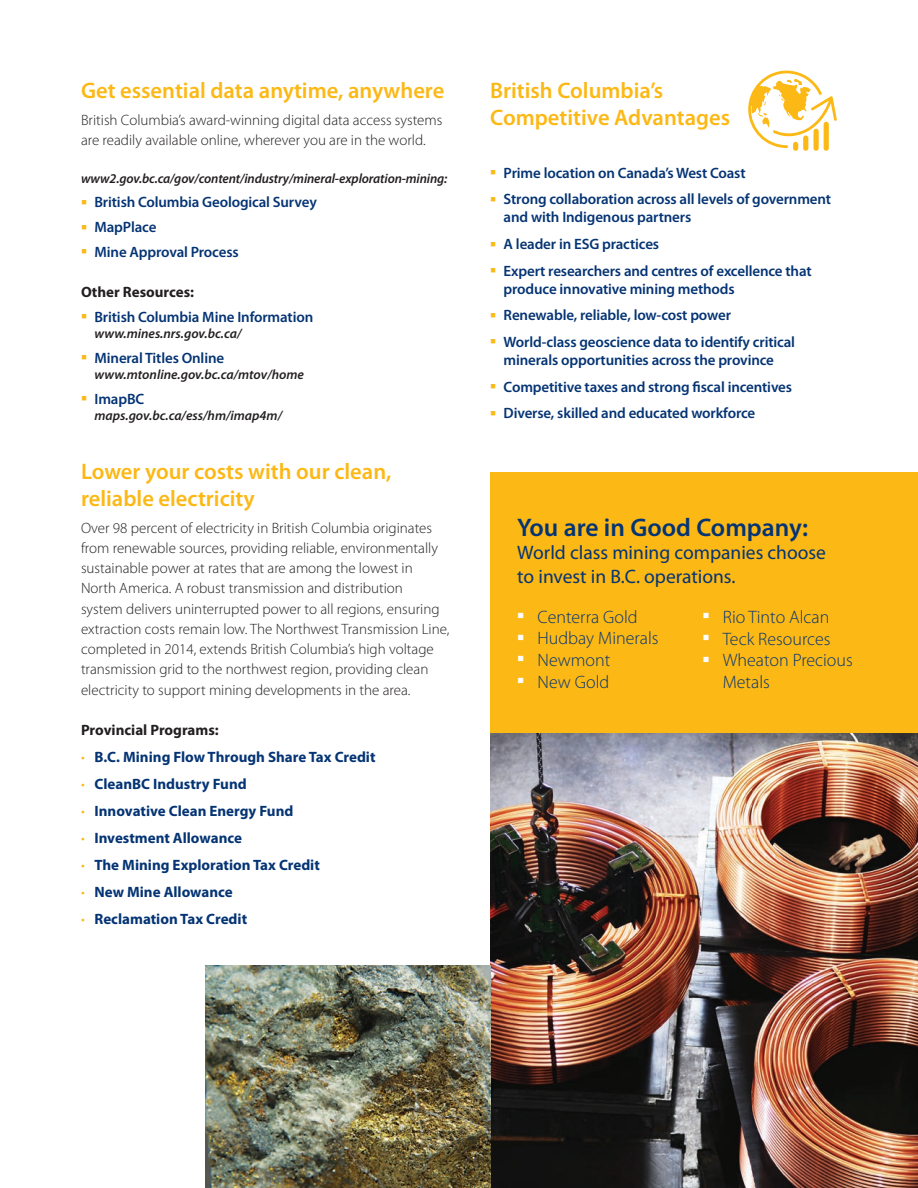
<style>
.page{position:relative;width:918px;height:1188px;background:#fff}
.page>*{position:absolute;margin:0;border:0;box-sizing:border-box;transform-origin:0 0}
.t1{font:600 25.5px "Myriad Pro";color:#053474}
.Titles{font:600 22.5px/27px "Myriad Pro";color:#fcb814}
.t2{font:19.5px/23.4px "Myriad Pro";color:#053474}
.t3{font:300 18px/21.6px "Myriad Pro";color:#053474}
.Body_Copy{font:300 15px/20.2px "Myriad Pro";color:#231f20}
.t4{font:600 15px/18px "Myriad Pro";letter-spacing:-.01em;color:#053474}
.Body_Copy-2{font:700 15px "Myriad Pro";color:#053474}
.Body_Copy-3{font:700 15px "Myriad Pro";color:#231f20}
.Body_Copy-4{font:italic 600 13.5px "Myriad Pro";letter-spacing:-.01em;color:#231f20}
.s1{font-family:"Minion Pro";font-weight:700;color:#fcb814}
.s2{font-weight:300;color:#fcb814}
</style>
<div class="page">
<div style="left:490px;top:472px;width:428px;height:282px;background:#fcb814"></div>
<div style="left:793px;top:142px;width:5px;height:9px;background:#fcb814;border-radius:3px"></div>
<div style="left:803px;top:136px;width:5px;height:15px;background:#fcb814;border-radius:3px"></div>
<div style="left:814px;top:129px;width:5px;height:22px;background:#fcb814;border-radius:3px"></div>
<div style="left:824px;top:122px;width:5px;height:29px;background:#fcb814;border-radius:3px"></div>
<svg style="left:748px;top:71px;width:89px;height:77px"></svg>
<img style="left:490px;top:733px;width:428px;height:455px">
<img style="left:205px;top:965px;width:285px;height:223px">
<p class="Titles" style="left:81px;top:77px;width:365px">Get essential data anytime, anywhere</p>
<p class="Body_Copy" style="left:81px;top:110px;width:363px">British Columbia’s award-winning digital data access systems are readily available online, wherever you are in the world.</p>
<p class="Body_Copy-4" style="left:81px;top:171px;width:368px">www2.gov.bc.ca/gov/content/industry/mineral-exploration-mining:</p>
<p class="t4" style="left:81px;top:194px;width:237px"><span class="s1">■</span> British Columbia Geological Survey</p>
<p class="t4" style="left:81px;top:218px;width:77px"><span class="s1">■</span> MapPlace</p>
<p class="t4" style="left:81px;top:243px;width:159px"><span class="s1">■</span> Mine Approval Process</p>
<p class="Body_Copy-3" style="left:81px;top:284px;width:115px">Other Resources:</p>
<p class="t4" style="left:81px;top:308px;width:234px"><span class="s1">■</span> British Columbia Mine Information</p>
<p class="Body_Copy-4" style="left:94px;top:326px;width:148px">www.mines.nrs.gov.bc.ca/</p>
<p class="t4" style="left:81px;top:349px;width:145px"><span class="s1">■</span> Mineral Titles Online</p>
<p class="Body_Copy-4" style="left:94px;top:367px;width:211px">www.mtonline.gov.bc.ca/mtov/home</p>
<p class="t4" style="left:81px;top:390px;width:65px"><span class="s1">■</span> ImapBC</p>
<p class="Body_Copy-4" style="left:94px;top:408px;width:189px">maps.gov.bc.ca/ess/hm/imap4m/</p>
<p class="Titles" style="left:81px;top:458px;width:312px">Lower your costs with our clean, reliable electricity</p>
<p class="Body_Copy" style="left:81px;top:518px;width:370px">Over 98 percent of electricity in British Columbia originates from renewable sources, providing reliable, environmentally sustainable power at rates that are among the lowest in North America. A robust transmission and distribution<br>system delivers uninterrupted power to all regions, ensuring extraction costs remain low. The Northwest Transmission Line, completed in 2014, extends British Columbia’s high voltage transmission grid to the northwest region, providing clean electricity to support mining developments in the area.</p>
<p class="Body_Copy-3" style="left:81px;top:722px;width:139px">Provincial Programs:</p>
<p class="Body_Copy-2" style="left:81px;top:749px;width:296px"><span class="s2">•</span> B.C. Mining Flow Through Share Tax Credit</p>
<p class="Body_Copy-2" style="left:81px;top:776px;width:167px"><span class="s2">•</span> CleanBC Industry Fund</p>
<p class="Body_Copy-2" style="left:81px;top:803px;width:214px"><span class="s2">•</span> Innovative Clean Energy Fund</p>
<p class="Body_Copy-2" style="left:81px;top:830px;width:163px"><span class="s2">•</span> Investment Allowance</p>
<p class="Body_Copy-2" style="left:81px;top:857px;width:240px"><span class="s2">•</span> The Mining Exploration Tax Credit</p>
<p class="Body_Copy-2" style="left:81px;top:884px;width:153px"><span class="s2">•</span> New Mine Allowance</p>
<p class="Body_Copy-2" style="left:81px;top:911px;width:168px"><span class="s2">•</span> Reclamation Tax Credit</p>
<p class="Titles" style="left:490px;top:77px;width:241px">British Columbia’s<br>Competitive Advantages</p>
<p class="t4" style="left:490px;top:164px;width:257px"><span class="s1">■</span> Prime location on Canada’s West Coast</p>
<p class="t4" style="left:504px;top:191px;width:329px;text-indent:-14px"><span class="s1">■</span> Strong collaboration across all levels of government and with Indigenous partners</p>
<p class="t4" style="left:490px;top:235px;width:171px"><span class="s1">■</span> A leader in ESG practices</p>
<p class="t4" style="left:504px;top:262px;width:310px;text-indent:-14px"><span class="s1">■</span> Expert researchers and centres of excellence that produce innovative mining methods</p>
<p class="t4" style="left:490px;top:307px;width:242px"><span class="s1">■</span> Renewable, reliable, low-cost power</p>
<p class="t4" style="left:490px;top:333px;width:306px;text-align:center"><span class="s1">■</span> World-class geoscience data to identify critical minerals opportunities across the province</p>
<p class="t4" style="left:490px;top:378px;width:303px"><span class="s1">■</span> Competitive taxes and strong fiscal incentives</p>
<p class="t4" style="left:490px;top:404px;width:267px"><span class="s1">■</span> Diverse, skilled and educated workforce</p>
<p class="t1" style="left:517px;top:513px;width:292px">You are in Good Company:</p>
<p class="t2" style="left:517px;top:542px;width:310px">World class mining companies choose to invest in B.C. operations.</p>
<p class="t3" style="left:517px;top:606px;width:122px"><sup>■</sup> Centerra Gold</p>
<p class="t3" style="left:517px;top:628px;width:143px"><sup>■</sup> Hudbay Minerals</p>
<p class="t3" style="left:517px;top:650px;width:95px"><sup>■</sup> Newmont</p>
<p class="t3" style="left:517px;top:671px;width:93px"><sup>■</sup> New Gold</p>
<p class="t3" style="left:703px;top:607px;width:128px"><sup>■</sup> Rio Tinto Alcan</p>
<p class="t3" style="left:703px;top:628px;width:130px"><sup>■</sup> Teck Resources</p>
<p class="t3" style="left:723px;top:650px;width:132px;text-indent:-20px"><sup>■</sup> Wheaton Precious<br>Metals</p>
</div>
